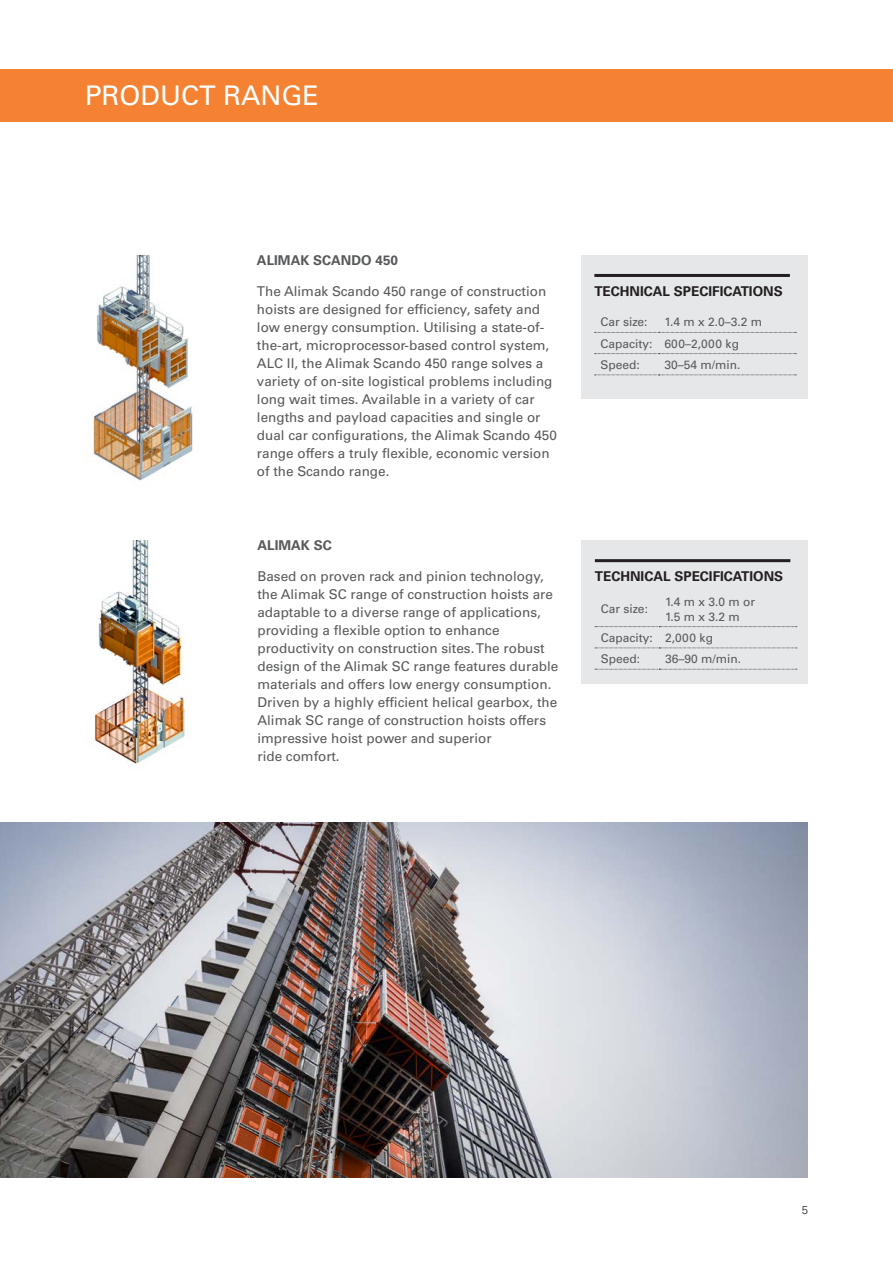
<style>
.page{position:relative;width:893px;height:1263px;background:#fff}
.page>*{position:absolute;margin:0;border:0;box-sizing:border-box;transform-origin:0 0}
.Project_Name{font:27px "Univers LT Std";color:#fff}
.Regular_text{font:13.5px/18px "Univers LT Std";color:#57585a}
.Table_title{font:700 13.5px "Univers LT Std";color:#231f20}
.Headline{font:700 13.5px "Univers LT Std";color:#57585a}
.Table_text{font:12px "Univers LT Std";color:#57585a}
.t1{font:300 11.25px "Univers LT Std";color:#231f20}
</style>
<div class="page">
<div style="left:0;top:69px;width:893px;height:52px;background:#f48232"></div>
<img style="left:90px;top:540px;width:99px;height:224px">
<div style="left:581px;top:255px;width:226px;height:144px;background:#e6e7e9"></div>
<div style="left:581px;top:540px;width:227px;height:144px;background:#e6e7e9"></div>
<svg style="left:595px;top:332px;width:201px;height:1px"></svg>
<svg style="left:595px;top:353px;width:201px;height:1px"></svg>
<svg style="left:595px;top:375px;width:201px;height:1px"></svg>
<svg style="left:595px;top:626px;width:202px;height:1px"></svg>
<svg style="left:595px;top:648px;width:202px;height:1px"></svg>
<svg style="left:595px;top:669px;width:202px;height:1px"></svg>
<hr style="left:594px;top:274px;width:196px;height:3px;background:#231f20">
<hr style="left:595px;top:559px;width:195px;height:3px;background:#231f20">
<img style="left:0;top:823px;width:808px;height:355px">
<img style="left:85px;top:255px;width:110px;height:226px">
<p class="Project_Name" style="left:85px;top:79px;width:236px">PRODUCT RANGE</p>
<p class="Headline" style="left:257px;top:252px;width:143px">ALIMAK SCANDO 450</p>
<p class="Regular_text" style="left:257px;top:282px;width:301px">The Alimak Scando 450 range of construction hoists are designed for efficiency, safety and low energy consumption. Utilising a state-of&shy;the-art, microprocessor-based control system, ALC II, the Alimak Scando 450 range solves a variety of on-site logistical problems including long wait times. Available in a variety of car lengths and payload capacities and single or dual car configurations, the Alimak Scando 450 range offers a truly flexible, economic version of the Scando range.</p>
<p class="Headline" style="left:257px;top:537px;width:76px">ALIMAK SC</p>
<p class="Regular_text" style="left:257px;top:567px;width:302px">Based on proven rack and pinion technology, the Alimak SC range of construction hoists are adaptable to a diverse range of applications, providing a flexible option to enhance productivity on construction sites. The robust design of the Alimak SC range features durable materials and offers low energy consumption.<br>Driven by a highly efficient helical gearbox, the Alimak SC range of construction hoists offers impressive hoist power and superior<br>ride comfort.</p>
<p class="Table_title" style="left:594px;top:283px;width:190px">TECHNICAL SPECIFICATIONS</p>
<p class="Table_text" style="left:600px;top:315px;width:49px">Car size:</p>
<p class="Table_text" style="left:665px;top:315px;width:99px">1.4 m x 2.0–3.2 m</p>
<p class="Table_text" style="left:600px;top:336px;width:54px">Capacity:</p>
<p class="Table_text" style="left:665px;top:336px;width:76px">600–2,000 kg</p>
<p class="Table_text" style="left:600px;top:357px;width:41px">Speed:</p>
<p class="Table_text" style="left:665px;top:357px;width:78px">30–54 m/min.</p>
<p class="Table_title" style="left:595px;top:569px;width:190px">TECHNICAL SPECIFICATIONS</p>
<p class="Table_text" style="left:601px;top:602px;width:49px">Car size:</p>
<p class="Table_text" style="left:665px;top:595px;width:92px">1.4 m x 3.0 m or</p>
<p class="Table_text" style="left:665px;top:609px;width:76px">1.5 m x 3.2 m</p>
<p class="Table_text" style="left:601px;top:630px;width:54px">Capacity:</p>
<p class="Table_text" style="left:665px;top:630px;width:49px">2,000 kg</p>
<p class="Table_text" style="left:601px;top:652px;width:41px">Speed:</p>
<p class="Table_text" style="left:665px;top:652px;width:78px">36–90 m/min.</p>
<p class="t1" style="left:802px;top:1203px;width:8px">5</p>
</div>
